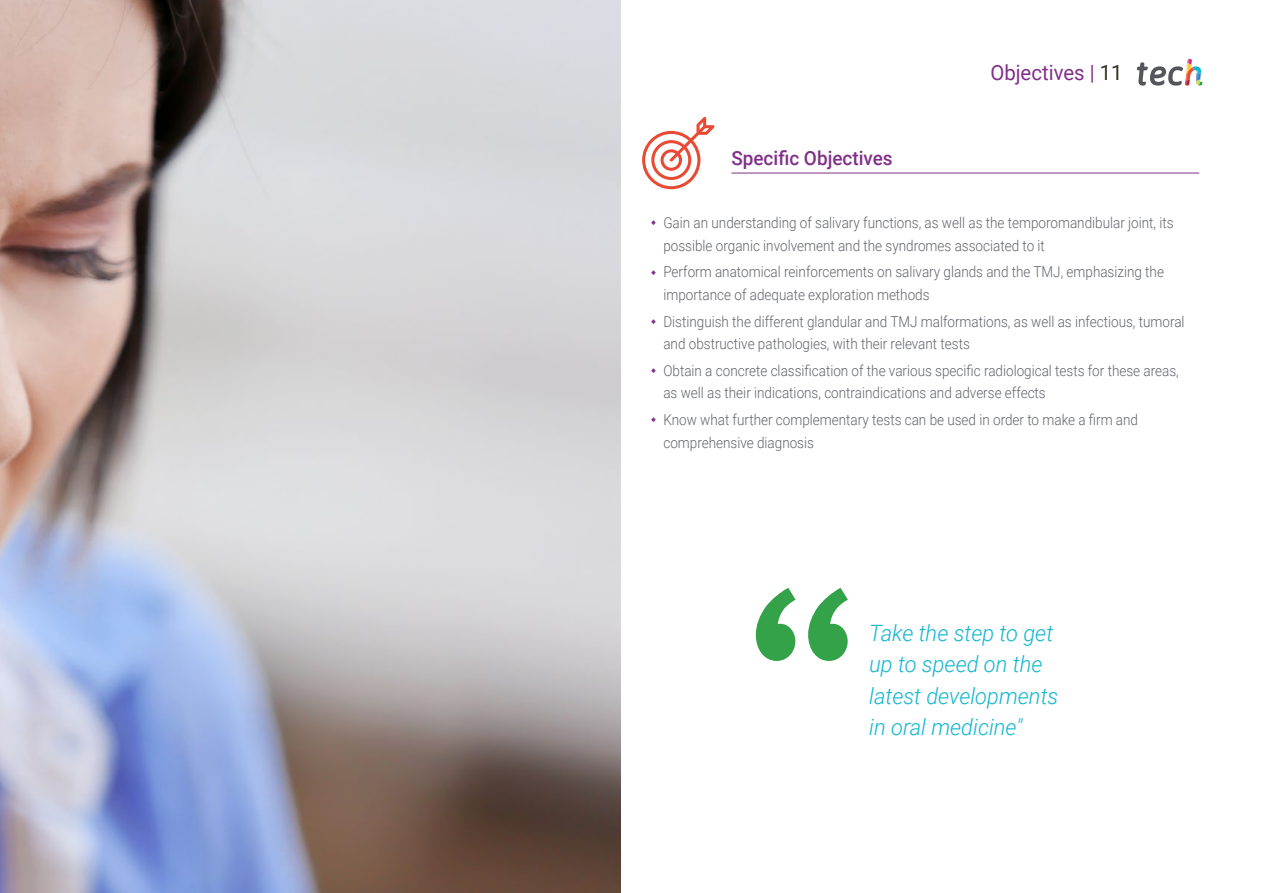
<style>
.page{position:relative;width:1263px;height:893px;background:#fff}
.page>*{position:absolute;margin:0;border:0;box-sizing:border-box;transform-origin:0 0}
.t1{font:italic 300 22.5px/31.5px "Roboto";color:#0fb6cf}
.t2{font:21px "Roboto";color:#813089}
.t3{font:500 19.5px "Roboto";color:#813089}
.t4{font:300 15px/22.5px "Roboto";color:#61646a;scale:.9 1}
.s1{color:#312e20}
</style>
<div class="page">
<hr style="left:731px;top:173px;width:468px;height:1px;background:#813089">
<svg style="left:642px;top:117px;width:72px;height:72px"></svg>
<svg style="left:756px;top:588px;width:92px;height:73px"></svg>
<img style="left:0;top:0;width:621px;height:893px">
<svg style="left:1137px;top:59px;width:65px;height:27px"></svg>
<h3 class="t3" style="left:731px;top:144px;width:163px">Specific Objectives</h3>
<h2 class="t2" style="left:990px;top:57px;width:134px">Objectives | <span class="s1">11</span></h2>
<p class="t4" style="left:663px;top:211px;width:568px">Gain an understanding of salivary functions, as well as the temporomandibular joint, its possible organic involvement and the syndromes associated to it</p>
<p class="t4" style="left:663px;top:260px;width:558px">Perform anatomical reinforcements on salivary glands and the TMJ, emphasizing the importance of adequate exploration methods</p>
<p class="t4" style="left:663px;top:309px;width:581px">Distinguish the different glandular and TMJ malformations, as well as infectious, tumoral and obstructive pathologies, with their relevant tests</p>
<p class="t4" style="left:663px;top:359px;width:574px">Obtain a concrete classification of the various specific radiological tests for these areas, as well as their indications, contraindications and adverse effects</p>
<p class="t4" style="left:663px;top:408px;width:529px">Know what further complementary tests can be used in order to make a firm and comprehensive diagnosis</p>
<h1 class="t1" style="left:869px;top:616px;width:191px">Take the step to get up to speed on the latest developments in oral medicine"</h1>
</div>
